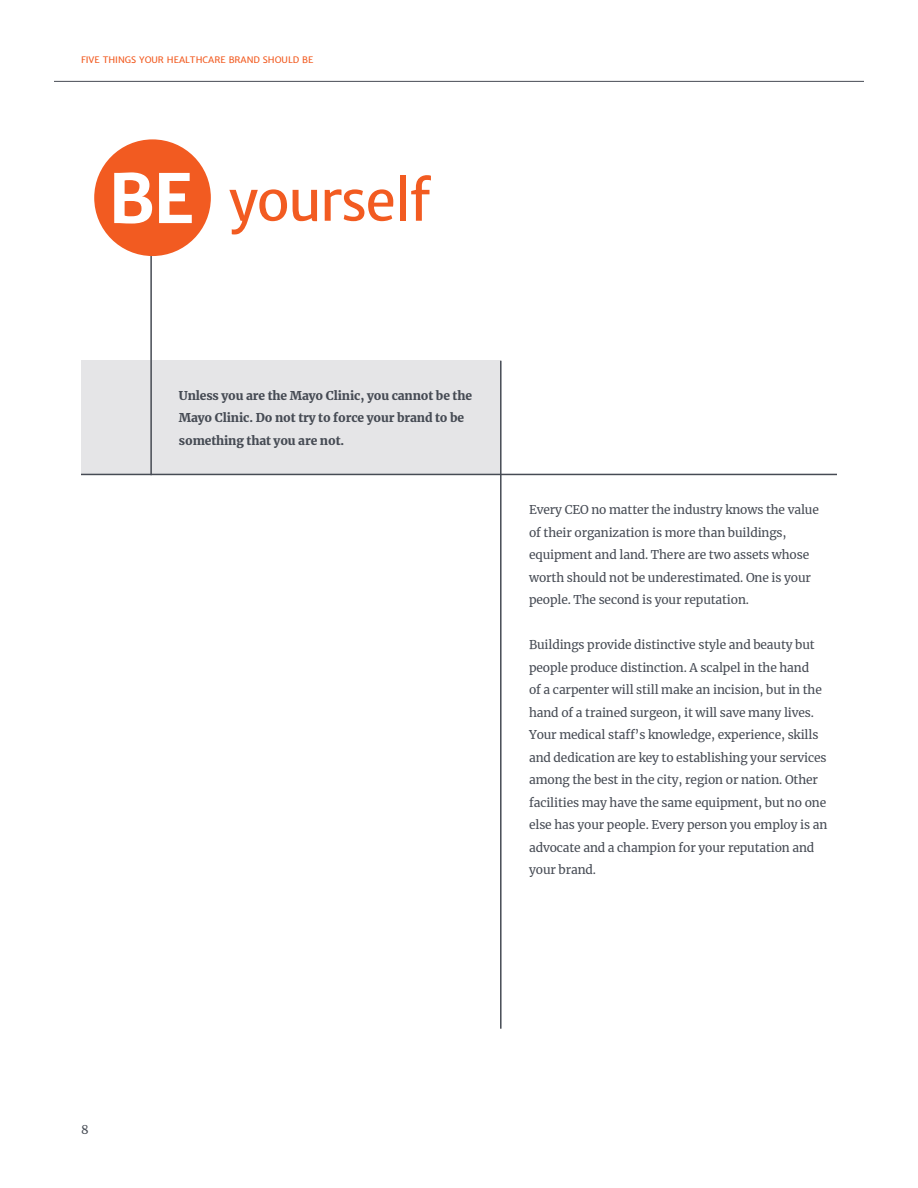
<style>
.page{position:relative;width:918px;height:1188px;background:#fff}
.page>*{position:absolute;margin:0;border:0;box-sizing:border-box;transform-origin:0 0}
.t1{font:55.5px "Merriweather Sans";letter-spacing:-.03em;color:#f25b21}
.t2{font:12px/22.5px "Merriweather";letter-spacing:-.01em;color:#464b54}
.t3{font:900 12px/22.5px "Merriweather";letter-spacing:-.01em;color:#464b54}
.t4{font:9px "Merriweather Sans";color:#f25b21}
.s1{font-weight:700;font-size:67.5px;color:#fff}
</style>
<div class="page">
<hr style="left:54px;top:81px;width:810px;height:1px;background:#464b54">
<div style="left:81px;top:361px;width:419px;height:114px;background:#e5e5e7"></div>
<hr style="left:150px;top:197px;width:2px;height:278px;background:#464b54">
<hr style="left:500px;top:361px;width:2px;height:668px;background:#464b54">
<hr style="left:81px;top:474px;width:756px;height:1px;background:#464b54">
<div style="left:94px;top:139px;width:117px;height:117px;background:#f25b21;border-radius:50%"></div>
<p class="t4" style="left:81px;top:54px;width:234px">FIVE THINGS YOUR HEALTHCARE BRAND SHOULD BE</p>
<h1 class="t1" style="left:108px;top:167px;width:325px"><span class="s1">BE</span> yourself</h1>
<p class="t3" style="left:179px;top:384px;width:295px">Unless you are the Mayo Clinic, you cannot be the<br>Mayo Clinic. Do not try to force your brand to be something that you are not.</p>
<p class="t2" style="left:529px;top:498px;width:291px">Every CEO no matter the industry knows the value of their organization is more than buildings, equipment and land. There are two assets whose worth should not be underestimated. One is your people. The second is your reputation.</p>
<p class="t2" style="left:529px;top:633px;width:300px">Buildings provide distinctive style and beauty but people produce distinction. A scalpel in the hand<br>of a carpenter will still make an incision, but in the hand of a trained surgeon, it will save many lives.<br>Your medical staff’s knowledge, experience, skills and dedication are key to establishing your services among the best in the city, region or nation. Other facilities may have the same equipment, but no one else has your people. Every person you employ is an advocate and a champion for your reputation and your brand.</p>
<p class="t2" style="left:81px;top:1118px;width:9px">8</p>
</div>
